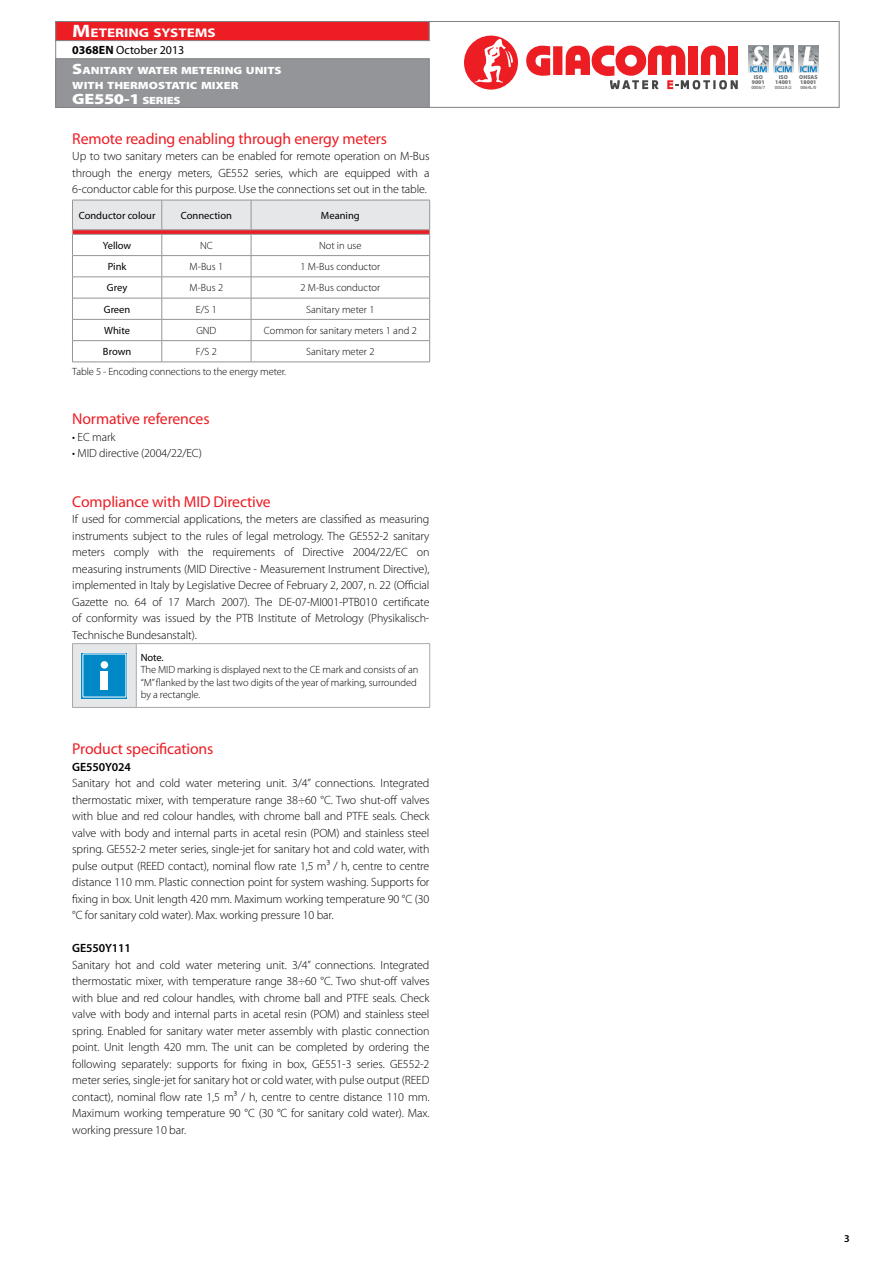
<style>
.page{position:relative;width:893px;height:1263px;background:#fff}
.page>*{position:absolute;margin:0;border:0;box-sizing:border-box;transform-origin:0 0}
.t1{font:15.75px "Myriad Pro";letter-spacing:-.01em;color:#ed1d24}
.t2{font:900 15px "Myriad Pro";color:#fff;scale:1.2 1}
.t3{font:700 12.6px "Myriad Pro";color:#fff;scale:1.2 1}
.t4{font:300 12px/16.5px "Myriad Pro";letter-spacing:-.01em;color:#000;text-align:justify}
.t5{font:600 12px "Myriad Pro";letter-spacing:-.01em;color:#000}
.t6{font:12px "Myriad Pro";color:#000}
.t7{font:300 11.85px "Myriad Pro";letter-spacing:-.01em;color:#000}
.t8{font:300 10.5px/12.6px "Myriad Pro";letter-spacing:-.01em;color:#000}
.t9{font:10.5px "Myriad Pro";color:#000}
.t10{font:900 10.5px/15px "Myriad Pro";color:#fff;scale:1.2 1}
.t11{font:600 10.5px "Myriad Pro";color:#000}
.t12{font:900 5.7px/4.8px "Myriad Pro";color:#6d6e71;text-align:center}
.t13{font:600 4.8px "Myriad Pro";letter-spacing:-.02em;color:#6d6e71}
.s1{font-size:18px}
.s2{font-size:15px}
.s3{font-size:10.5px}
.s4{font-weight:700}
.s5{font-size:11.85px}
.s6{font-size:12px}
</style>
<div class="page">
<div style="left:55px;top:21px;width:784px;height:87px;background:#fff;border:1px solid #808285"></div>
<div style="left:55px;top:58px;width:374px;height:50px;background:#939598;border:1px solid #808285"></div>
<div style="left:55px;top:21px;width:374px;height:20px;background:#ed1d24;border:1px solid #808285"></div>
<svg style="left:526px;top:46px;width:24px;height:30px"></svg>
<div style="left:553px;top:46px;width:9px;height:29px;background:#ed1d24"></div>
<svg style="left:566px;top:45px;width:172px;height:44px"></svg>
<svg style="left:464px;top:35px;width:54px;height:55px"></svg>
<img style="left:773px;top:45px;width:21px;height:28px">
<img style="left:798px;top:45px;width:21px;height:28px">
<img style="left:748px;top:45px;width:20px;height:28px">
<svg style="left:72px;top:200px;width:358px;height:162px"></svg>
<hr style="left:72px;top:230px;width:90px;height:1px;background:#939598">
<hr style="left:162px;top:230px;width:89px;height:1px;background:#939598">
<hr style="left:251px;top:230px;width:179px;height:1px;background:#939598">
<hr style="left:72px;top:234px;width:90px;height:1px;background:#939598">
<hr style="left:162px;top:234px;width:89px;height:1px;background:#939598">
<hr style="left:251px;top:234px;width:179px;height:1px;background:#939598">
<hr style="left:72px;top:255px;width:90px;height:1px;background:#939598">
<hr style="left:162px;top:255px;width:89px;height:1px;background:#939598">
<hr style="left:251px;top:255px;width:179px;height:1px;background:#939598">
<hr style="left:72px;top:277px;width:90px;height:1px;background:#939598">
<hr style="left:162px;top:277px;width:89px;height:1px;background:#939598">
<hr style="left:251px;top:277px;width:179px;height:1px;background:#939598">
<hr style="left:72px;top:298px;width:90px;height:1px;background:#939598">
<hr style="left:162px;top:298px;width:89px;height:1px;background:#939598">
<hr style="left:251px;top:298px;width:179px;height:1px;background:#939598">
<hr style="left:72px;top:319px;width:90px;height:1px;background:#939598">
<hr style="left:162px;top:319px;width:89px;height:1px;background:#939598">
<hr style="left:251px;top:319px;width:179px;height:1px;background:#939598">
<hr style="left:72px;top:340px;width:90px;height:1px;background:#939598">
<hr style="left:162px;top:340px;width:89px;height:1px;background:#939598">
<hr style="left:251px;top:340px;width:179px;height:1px;background:#939598">
<hr style="left:72px;top:362px;width:90px;height:1px;background:#939598">
<hr style="left:162px;top:362px;width:89px;height:1px;background:#939598">
<hr style="left:251px;top:362px;width:179px;height:1px;background:#939598">
<div style="left:73px;top:644px;width:63px;height:63px;background:#e6e7e8"></div>
<hr style="left:136px;top:643px;width:294px;height:1px;background:#a7a9ac">
<hr style="left:136px;top:644px;width:1px;height:63px;background:#a7a9ac">
<hr style="left:429px;top:644px;width:1px;height:63px;background:#a7a9ac">
<hr style="left:136px;top:707px;width:294px;height:1px;background:#a7a9ac">
<hr style="left:72px;top:644px;width:1px;height:63px;background:#a7a9ac">
<hr style="left:72px;top:707px;width:64px;height:1px;background:#a7a9ac">
<hr style="left:72px;top:643px;width:64px;height:1px;background:#a7a9ac">
<div style="left:81px;top:652px;width:46px;height:46px;background:#0088c7"></div>
<div style="left:83px;top:654px;width:43px;height:43px;border:1px solid #fff"></div>
<div style="left:101px;top:661px;width:7px;height:8px;background:#fff;border-radius:50%"></div>
<div style="left:101px;top:671px;width:7px;height:19px;background:#fff"></div>
<p class="t3" style="left:72px;top:25px;width:121px"><span class="s1">M</span>ETERING SYSTEMS</p>
<p class="t10" style="left:72px;top:62px;width:175px"><span class="s2">S</span>ANITARY WATER METERING UNITS<br>WITH THERMOSTATIC MIXER</p>
<p class="t2" style="left:72px;top:89px;width:91px">GE550-1 <span class="s3">SERIES</span></p>
<p class="t6" style="left:72px;top:43px;width:114px"><span class="s4">0368EN</span> October 2013</p>
<h1 class="t1" style="left:72px;top:129px;width:316px">Remote reading enabling through energy meters</h1>
<p class="t4" style="left:72px;top:148px;width:359px">Up to two sanitary meters can be enabled for remote operation on M-Bus through the energy meters, GE552 series, which are equipped with a 6-conductor cable for this purpose. Use the connections set out in the table.</p>
<p class="t9" style="left:79px;top:209px;width:78px">Conductor colour</p>
<p class="t9" style="left:181px;top:209px;width:53px">Connection</p>
<p class="t9" style="left:321px;top:209px;width:40px">Meaning</p>
<p class="t9" style="left:103px;top:239px;width:30px">Yellow</p>
<p class="t8" style="left:200px;top:239px;width:14px">NC</p>
<p class="t8" style="left:319px;top:239px;width:44px">Not in use</p>
<p class="t9" style="left:108px;top:260px;width:20px">Pink</p>
<p class="t8" style="left:190px;top:260px;width:35px">M-Bus 1</p>
<p class="t8" style="left:300px;top:260px;width:81px">1 M-Bus conductor</p>
<p class="t9" style="left:107px;top:281px;width:22px">Grey</p>
<p class="t8" style="left:190px;top:281px;width:35px">M-Bus 2</p>
<p class="t8" style="left:300px;top:281px;width:81px">2 M-Bus conductor</p>
<p class="t9" style="left:104px;top:303px;width:28px">Green</p>
<p class="t8" style="left:196px;top:303px;width:22px">E/S 1</p>
<p class="t8" style="left:306px;top:303px;width:70px">Sanitary meter 1</p>
<p class="t9" style="left:104px;top:324px;width:27px">White</p>
<p class="t8" style="left:196px;top:324px;width:22px">GND</p>
<p class="t8" style="left:264px;top:324px;width:154px">Common for sanitary meters 1 and 2</p>
<p class="t9" style="left:103px;top:345px;width:30px">Brown</p>
<p class="t8" style="left:196px;top:345px;width:22px">F/S 2</p>
<p class="t8" style="left:306px;top:345px;width:70px">Sanitary meter 2</p>
<p class="t8" style="left:72px;top:365px;width:215px">Table 5 - Encoding connections to the energy meter.</p>
<h1 class="t1" style="left:72px;top:409px;width:139px">Normative references</h1>
<p class="t7" style="left:72px;top:430px;width:45px">• EC mark</p>
<p class="t7" style="left:72px;top:446px;width:131px">• MID directive (2004/22/EC)</p>
<h1 class="t1" style="left:72px;top:492px;width:200px">Compliance with MID Directive</h1>
<p class="t4" style="left:72px;top:511px;width:359px">If used for commercial applications, the meters are classified as measuring instruments subject to the rules of legal metrology. The GE552-2 sanitary meters comply with the requirements of Directive 2004/22/EC on measuring instruments (MID Directive - Measurement Instrument Directive), implemented in Italy by Legislative Decree of February 2, 2007, n. 22 (Official Gazette no. 64 of 17 March 2007). The DE-07-MI001-PTB010 certificate of conformity was issued by the PTB Institute of Metrology <span class="s5">(Physikalisch-</span></p>
<p class="t7" style="left:72px;top:628px;width:126px">Technische Bundesanstalt)<span class="s6">.</span></p>
<p class="t9" style="left:141px;top:650px;width:24px">Note.</p>
<p class="t8" style="left:141px;top:663px;width:279px">The MID marking is displayed next to the CE mark and consists of an “M” flanked by the last two digits of the year of marking, surrounded by a rectangle.</p>
<h1 class="t1" style="left:72px;top:739px;width:143px">Product specifications</h1>
<p class="t5" style="left:72px;top:759px;width:60px">GE550Y024</p>
<p class="t4" style="left:72px;top:775px;width:359px">Sanitary hot and cold water metering unit. 3/4” connections. Integrated thermostatic mixer, with temperature range 38÷60 °C. Two shut-off valves with blue and red colour handles, with chrome ball and PTFE seals. Check valve with body and internal parts in acetal resin (POM) and stainless steel spring. GE552-2 meter series, single-jet for sanitary hot and cold water, with pulse output (REED contact), nominal flow rate 1,5 m³ / h, centre to centre distance 110 mm. Plastic connection point for system washing. Supports for fixing in box. Unit length 420 mm. Maximum working temperature 90 °C (30 °C for sanitary cold water). Max. working pressure 10 bar.</p>
<p class="t5" style="left:72px;top:940px;width:60px">GE550Y111</p>
<p class="t4" style="left:72px;top:956px;width:359px">Sanitary hot and cold water metering unit. 3/4” connections. Integrated thermostatic mixer, with temperature range 38÷60 °C. Two shut-off valves with blue and red colour handles, with chrome ball and PTFE seals. Check valve with body and internal parts in acetal resin (POM) and stainless steel spring. Enabled for sanitary water meter assembly with plastic connection point. Unit length 420 mm. The unit can be completed by ordering the following separately: supports for fixing in box, GE551-3 series. GE552-2 meter series, single-jet for sanitary hot or cold water, with pulse output (REED contact), nominal flow rate 1,5 m³ / h, centre to centre distance 110 mm.<br>Maximum working temperature 90 °C (30 °C for sanitary cold water). Max. working pressure 10 bar.</p>
<p class="t12" style="left:752px;top:75px;width:15px">ISO<br>9001</p>
<p class="t13" style="left:751px;top:84px;width:15px">0006/7</p>
<p class="t12" style="left:775px;top:75px;width:18px">ISO<br>14001</p>
<p class="t13" style="left:775px;top:84px;width:18px">0032A/2</p>
<p class="t12" style="left:799px;top:75px;width:20px;text-align:left">OHSAS<br>18001</p>
<p class="t13" style="left:800px;top:84px;width:18px">0064L/0</p>
<p class="t11" style="left:844px;top:1231px;width:7px">3</p>
</div>
